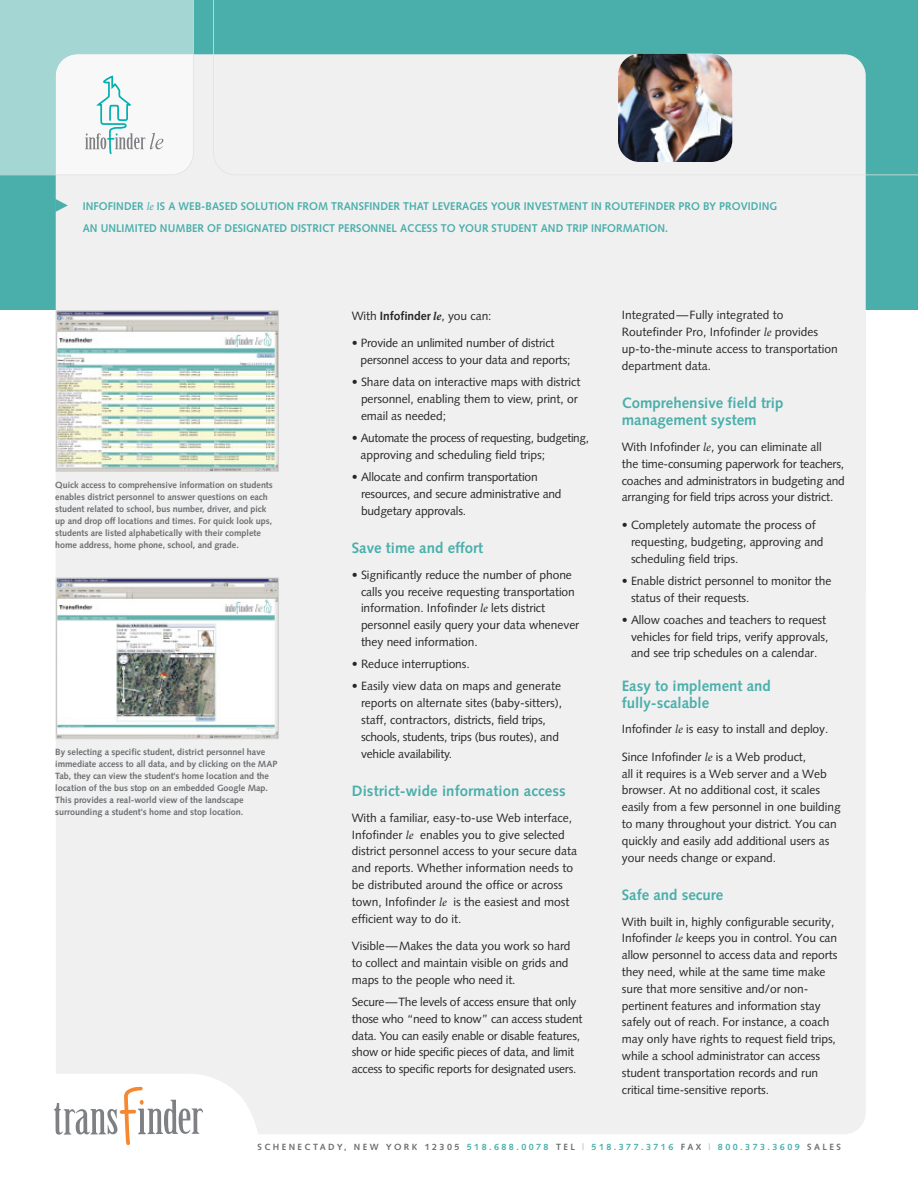
<style>
.page{position:relative;width:918px;height:1188px;background:#fff}
.page>*{position:absolute;margin:0;border:0;box-sizing:border-box;transform-origin:0 0}
.t1{font:700 15px/17.1px "Syntax LT Std";color:#4aafaa}
.t2{font:12px/16.8px "Syntax LT Std";letter-spacing:-.005em;color:#272627}
.t3{font:12px/16.8px "Syntax LT Std";letter-spacing:-.025em;color:#272627}
.t4{font:700 11.25px/22.5px "Syntax LT Std";letter-spacing:.005em;color:#4aafaa;scale:.95 1}
.t5{font:700 9px/12px "Syntax LT Std";letter-spacing:-.005em;color:#6c6f70}
.t6{font:700 9px "Syntax LT Std";letter-spacing:.27em;color:#4aafaa}
.s1{font-family:"Minion Pro";font-weight:500;font-style:italic}
.s2{font-weight:700}
.s3{font-family:"Minion Pro";font-weight:700;font-style:italic}
.s4{font-family:"Minion Pro";font-style:italic}
.s5{color:#6c6f70}
.s6{color:#c4c5c6}
</style>
<div class="page">
<div style="left:56px;top:54px;width:810px;height:1080px;background:#f0f0f1;border-radius:22px"></div>
<div style="left:0;top:0;width:918px;height:310px;background:#4aafaa"></div>
<div style="left:56px;top:54px;width:810px;height:555px;background:#f0f0f1;border-radius:22px"></div>
<svg style="left:53px;top:1074px;width:205px;height:71px"></svg>
<svg style="left:213px;top:0;width:705px;height:175px"></svg>
<svg style="left:0;top:0;width:194px;height:175px"></svg>
<img style="left:58px;top:312px;width:219px;height:158px">
<div style="left:56px;top:310px;width:223px;height:162px;border:1px solid #d4d4d4"></div>
<img style="left:58px;top:580px;width:219px;height:157px">
<div style="left:56px;top:578px;width:223px;height:161px;border:1px solid #d4d4d4"></div>
<p class="t4" style="left:83px;top:195px;width:733px">INFOFINDER <span class="s1">le</span> IS A WEB-BASED SOLUTION FROM TRANSFINDER THAT LEVERAGES YOUR INVESTMENT IN ROUTEFINDER PRO BY PROVIDING<br>AN UNLIMITED NUMBER OF DESIGNATED DISTRICT PERSONNEL ACCESS TO YOUR STUDENT AND TRIP INFORMATION.</p>
<p class="t5" style="left:55px;top:480px;width:219px">Quick access to comprehensive information on students enables district personnel to answer questions on each student related to school, bus number, driver, and pick up and drop off locations and times. For quick look ups, students are listed alphabetically with their complete home address, home phone, school, and grade.</p>
<p class="t5" style="left:55px;top:747px;width:224px">By selecting a specific student, district personnel have immediate access to all data, and by clicking on the MAP Tab, they can view the student's home location and the location of the bus stop on an embedded Google Map.<br>This provides a real-world view of the landscape surrounding a student's home and stop location.</p>
<p class="t2" style="left:352px;top:308px;width:141px">With <span class="s2">Infofinder</span> <span class="s3">le</span>, you can:</p>
<p class="t2" style="left:361px;top:336px;width:211px;text-indent:-9px">• Provide an unlimited number of district personnel access to your data and reports;</p>
<p class="t2" style="left:361px;top:375px;width:221px;text-indent:-9px">• Share data on interactive maps with district personnel, enabling them to view, print, or email as needed;</p>
<p class="t3" style="left:361px;top:431px;width:230px;text-indent:-9px">• Automate the process of requesting, budgeting, approving and scheduling field trips;</p>
<p class="t2" style="left:361px;top:470px;width:202px;text-indent:-9px">• Allocate and confirm transportation resources, and secure administrative and budgetary approvals.</p>
<p class="t1" style="left:352px;top:541px;width:133px">Save time and effort</p>
<p class="t2" style="left:361px;top:567px;width:220px;text-indent:-9px">• Significantly reduce the number of phone calls you receive requesting transportation information. infofinder <span class="s4">le</span> lets district personnel easily query your data whenever they need information.</p>
<p class="t2" style="left:352px;top:657px;width:120px">• reduce interruptions.</p>
<p class="t2" style="left:361px;top:679px;width:203px;text-indent:-9px">• easily view data on maps and generate reports on alternate sites (baby-sitters), staff, contractors, districts, field trips, schools, students, trips (bus routes), and vehicle availability.</p>
<p class="t1" style="left:352px;top:784px;width:215px">District-wide information access</p>
<p class="t2" style="left:352px;top:810px;width:227px">With a familiar, easy-to-use Web interface, infofinder <span class="s4">le</span> enables you to give selected district personnel access to your secure data and reports. Whether information needs to be distributed around the office or across town, infofinder <span class="s4">le</span> is the easiest and most efficient way to do it.</p>
<p class="t2" style="left:352px;top:939px;width:220px">Visible—Makes the data you work so hard to collect and maintain visible on grids and maps to the people who need it.</p>
<p class="t2" style="left:352px;top:995px;width:232px">Secure—The levels of access ensure that only those who “need to know” can access student data. You can easily enable or disable features, show or hide specific pieces of data, and limit access to specific reports for designated users.</p>
<p class="t2" style="left:622px;top:308px;width:218px">integrated—fully integrated to routefinder Pro, infofinder <span class="s4">le</span> provides up-to-the-minute access to transportation department data.</p>
<p class="t1" style="left:622px;top:396px;width:163px">Comprehensive field trip management system</p>
<p class="t2" style="left:622px;top:439px;width:225px">With infofinder <span class="s4">le</span>, you can eliminate all<br>the time-consuming paperwork for teachers, coaches and administrators in budgeting and arranging for field trips across your district.</p>
<p class="t2" style="left:631px;top:517px;width:194px;text-indent:-9px">• Completely automate the process of requesting, budgeting, approving and scheduling field trips.</p>
<p class="t2" style="left:631px;top:573px;width:202px;text-indent:-9px">• enable district personnel to monitor the status of their requests.</p>
<p class="t2" style="left:631px;top:612px;width:199px;text-indent:-9px">• Allow coaches and teachers to request vehicles for field trips, verify approvals, and see trip schedules on a calendar.</p>
<p class="t1" style="left:622px;top:678px;width:151px">Easy to implement and fully-scalable</p>
<p class="t2" style="left:622px;top:722px;width:208px">infofinder <span class="s4">le</span> is easy to install and deploy.</p>
<p class="t2" style="left:622px;top:749px;width:220px">Since infofinder <span class="s4">le</span> is a Web product,<br>all it requires is a Web server and a Web browser. At no additional cost, it scales easily from a few personnel in one building to many throughout your district. You can quickly and easily add additional users as your needs change or expand.</p>
<p class="t1" style="left:622px;top:888px;width:103px">Safe and secure</p>
<p class="t2" style="left:622px;top:914px;width:217px">With built in, highly configurable security, infofinder <span class="s4">le</span> keeps you in control. You can allow personnel to access data and reports they need, while at the same time make sure that more sensitive and/or non&shy;pertinent features and information stay safely out of reach. for instance, a coach may only have rights to request field trips, while a school administrator can access student transportation records and run critical time-sensitive reports.</p>
<p class="t6" style="left:257px;top:1143px;width:585px"><span class="s5">SCHENECTADY, NEW YORK 12305</span> 518.688.0078 <span class="s5">TEL</span> <span class="s6">|</span> 518.377.3716 <span class="s5">FAX</span> <span class="s6">|</span> 800.373.3609 <span class="s5">SALES</span></p>
</div>
